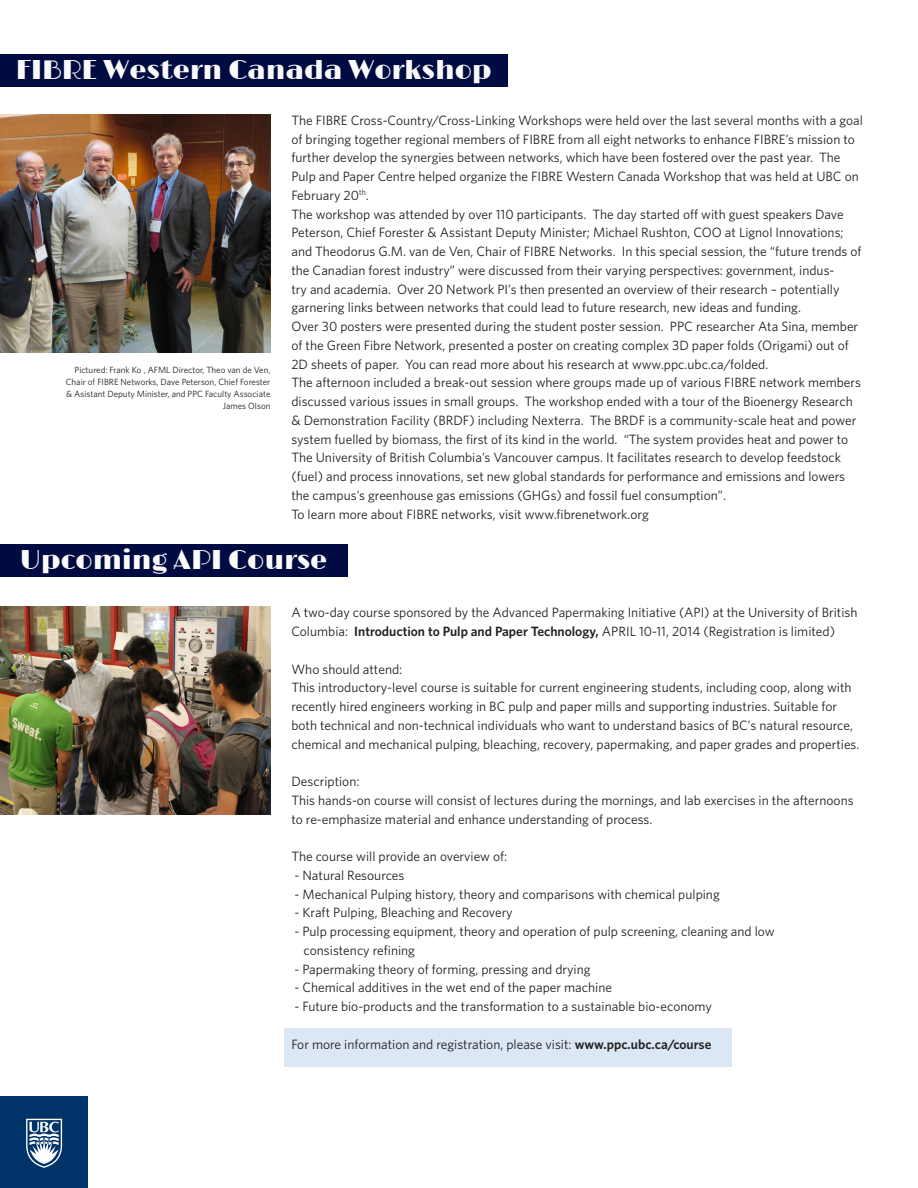
<style>
.page{position:relative;width:918px;height:1188px;background:#fff}
.page>*{position:absolute;margin:0;border:0;box-sizing:border-box;transform-origin:0 0}
.t1{font:27px "Limelight";color:#fafafa}
.t2{font:13.5px/18.8px "Whitney";color:#231f20}
.t3{font:9px/12px "Whitney";color:#231f20;text-align:right}
.s1{font-weight:600}
</style>
<div class="page">
<div style="left:285px;top:1028px;width:447px;height:38px;background:#dbe7f5"></div>
<div style="left:0;top:1096px;width:87px;height:92px;background:#003367"></div>
<svg style="left:26px;top:1119px;width:36px;height:49px"></svg>
<img style="left:0;top:114px;width:270px;height:239px">
<img style="left:0;top:607px;width:270px;height:207px">
<div style="left:0;top:544px;width:347px;height:33px;background:#000c41"></div>
<div style="left:0;top:54px;width:508px;height:32px;background:#000c41"></div>
<p class="t1" style="left:16px;top:54px;width:477px">FIBRE Western Canada Workshop</p>
<p class="t3" style="left:66px;top:363px;width:206px">Pictured: Frank Ko , AFML Director, Theo van de Ven, Chair of FIBRE Networks, Dave Peterson, Chief Forester &amp; Asistant Deputy Minister, and PPC Faculty Associate James Olson</p>
<p class="t2" style="left:291px;top:111px;width:573px">The FIBRE Cross-Country/Cross-Linking Workshops were held over the last several months with a goal of bringing together regional members of FIBRE from all eight networks to enhance FIBRE’s mission to further develop the synergies between networks, which have been fostered over the past year. The Pulp and Paper Centre helped organize the FIBRE Western Canada Workshop that was held at UBC on February 20<sup>th</sup>.</p>
<p class="t2" style="left:291px;top:204px;width:572px">The workshop was attended by over 110 participants. The day started off with guest speakers Dave Peterson, Chief Forester &amp; Assistant Deputy Minister; Michael Rushton, COO at Lignol Innovations; and Theodorus G.M. van de Ven, Chair of FIBRE Networks. In this special session, the “future trends of the Canadian forest industry” were discussed from their varying perspectives: government, indus-<br>try and academia. Over 20 Network PI’s then presented an overview of their research – potentially garnering links between networks that could lead to future research, new ideas and funding.</p>
<p class="t2" style="left:291px;top:317px;width:571px">Over 30 posters were presented during the student poster session. PPC researcher Ata Sina, member of the Green Fibre Network, presented a poster on creating complex 3D paper folds (Origami) out of 2D sheets of paper. You can read more about his research at www.ppc.ubc.ca/folded.<br>The afternoon included a break-out session where groups made up of various FIBRE network members discussed various issues in small groups. The workshop ended with a tour of the Bioenergy Research &amp; Demonstration Facility (BRDF) including Nexterra. The BRDF is a community-scale heat and power system fuelled by biomass, the first of its kind in the world. “The system provides heat and power to The University of British Columbia’s Vancouver campus. It facilitates research to develop feedstock (fuel) and process innovations, set new global standards for performance and emissions and lowers the campus’s greenhouse gas emissions (GHGs) and fossil fuel consumption”.<br>To learn more about FIBRE networks, visit www.fibrenetwork.org</p>
<p class="t1" style="left:20px;top:545px;width:309px">Upcoming API Course</p>
<p class="t2" style="left:291px;top:603px;width:568px">A two-day course sponsored by the Advanced Papermaking Initiative (API) at the University of British</p>
<p class="t2" style="left:291px;top:622px;width:545px">Columbia: <span class="s1">Introduction to Pulp and Paper Technology,</span> APRIL 10-11, 2014 (Registration is limited)</p>
<p class="t2" style="left:291px;top:659px;width:112px">Who should attend:</p>
<p class="t2" style="left:291px;top:678px;width:570px">This introductory-level course is suitable for current engineering students, including coop, along with recently hired engineers working in BC pulp and paper mills and supporting industries. Suitable for both technical and non-technical individuals who want to understand basics of BC’s natural resource, chemical and mechanical pulping, bleaching, recovery, papermaking, and paper grades and properties.</p>
<p class="t2" style="left:291px;top:772px;width:70px">Description:</p>
<p class="t2" style="left:291px;top:791px;width:564px">This hands-on course will consist of lectures during the mornings, and lab exercises in the afternoons to re-emphasize material and enhance understanding of process.</p>
<p class="t2" style="left:291px;top:847px;width:217px">The course will provide an overview of:</p>
<p class="t2" style="left:294px;top:866px;width:112px">- Natural Resources</p>
<p class="t2" style="left:294px;top:884px;width:427px">- Mechanical Pulping history, theory and comparisons with chemical pulping</p>
<p class="t2" style="left:294px;top:903px;width:220px">- Kraft Pulping, Bleaching and Recovery</p>
<p class="t2" style="left:304px;top:922px;width:473px;text-indent:-9px">- Pulp processing equipment, theory and operation of pulp screening, cleaning and low consistency refining</p>
<p class="t2" style="left:294px;top:959px;width:298px">- Papermaking theory of forming, pressing and drying</p>
<p class="t2" style="left:294px;top:978px;width:319px">- Chemical additives in the wet end of the paper machine</p>
<p class="t2" style="left:294px;top:997px;width:419px">- Future bio-products and the transformation to a sustainable bio-economy</p>
<p class="t2" style="left:291px;top:1034px;width:422px">For more information and registration, please visit: <span class="s1">www.ppc.ubc.ca/course</span></p>
</div>
